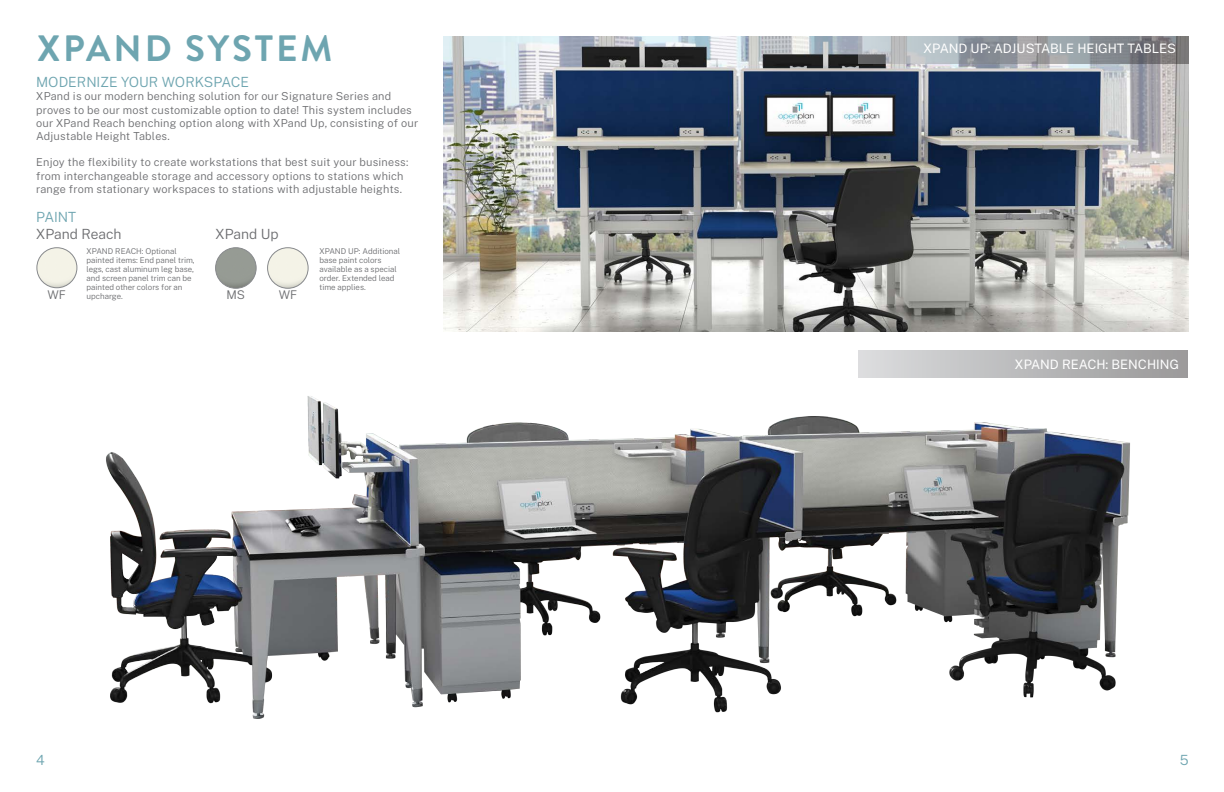
<style>
.page{position:relative;width:1224px;height:792px;background:#fff}
.page>*{position:absolute;margin:0;border:0;box-sizing:border-box;transform-origin:0 0}
.t1{font:700 36.6px "Brandon Grotesque";letter-spacing:.08em;color:#6ea5b0}
.t2{font:300 14px "Public Sans";color:#6ea5b0}
.t3{font:300 14px "Public Sans";color:#6c6d70}
.t4{font:13px "Public Sans";color:#fff}
.t5{font:300 12px "Public Sans";color:#6c6d70}
.t6{font:300 11px/13.2px "Public Sans";letter-spacing:.02em;color:#6c6d70}
.t7{font:300 8px/9px "Public Sans";color:#6c6d70}
</style>
<div class="page">
<img style="left:106px;top:396px;width:1024px;height:323px">
<img style="left:444px;top:36px;width:744px;height:295px">
<svg style="left:858px;top:36px;width:330px;height:28px;background:#969ba0"></svg>
<div style="left:858px;top:351px;width:330px;height:27px;background:linear-gradient(to right,#dcddde,#9a9999)"></div>
<img style="left:37px;top:248px;width:40px;height:40px;border-radius:20px">
<div style="left:37px;top:248px;width:40px;height:40px;border:1px solid #87898c;border-radius:50%"></div>
<div style="left:215px;top:248px;width:41px;height:40px;border:1px solid #87898c;border-radius:50%"></div>
<img style="left:268px;top:248px;width:40px;height:40px;border-radius:20px">
<div style="left:267px;top:248px;width:41px;height:40px;border:1px solid #87898c;border-radius:50%"></div>
<p class="t1" style="left:37px;top:23px;width:297px">XPAND SYSTEM</p>
<p class="t2" style="left:36px;top:72px;width:215px">MODERNIZE YOUR WORKSPACE</p>
<p class="t6" style="left:36px;top:89px;width:384px">XPand is our modern benching solution for our Signature Series and proves to be our most customizable option to date! This system includes our XPand Reach benching option along with XPand Up, consisting of our Adjustable Height Tables.</p>
<p class="t6" style="left:36px;top:155px;width:374px">Enjoy the flexibility to create workstations that best suit your business: from interchangeable storage and accessory options to stations which range from stationary workspaces to stations with adjustable heights.</p>
<p class="t2" style="left:36px;top:207px;width:41px">PAINT</p>
<p class="t3" style="left:36px;top:223px;width:87px">XPand Reach</p>
<p class="t3" style="left:215px;top:223px;width:65px">XPand Up</p>
<p class="t5" style="left:47px;top:285px;width:20px">WF</p>
<p class="t7" style="left:87px;top:246px;width:110px">XPAND REACH: Optional painted items: End panel trim, legs, cast aluminum leg base, and screen panel trim can be painted other colors for an upcharge.</p>
<p class="t7" style="left:319px;top:246px;width:82px">XPAND UP: Additional base paint colors available as a special order. Extended lead time applies.</p>
<p class="t5" style="left:227px;top:285px;width:20px">MS</p>
<p class="t5" style="left:279px;top:285px;width:20px">WF</p>
<p class="t4" style="left:923px;top:39px;width:254px">XPAND UP: ADJUSTABLE HEIGHT TABLES</p>
<p class="t4" style="left:1015px;top:355px;width:165px">XPAND REACH: BENCHING</p>
<p class="t2" style="left:36px;top:749px;width:10px">4</p>
<p class="t2" style="left:1180px;top:749px;width:10px">5</p>
</div>
